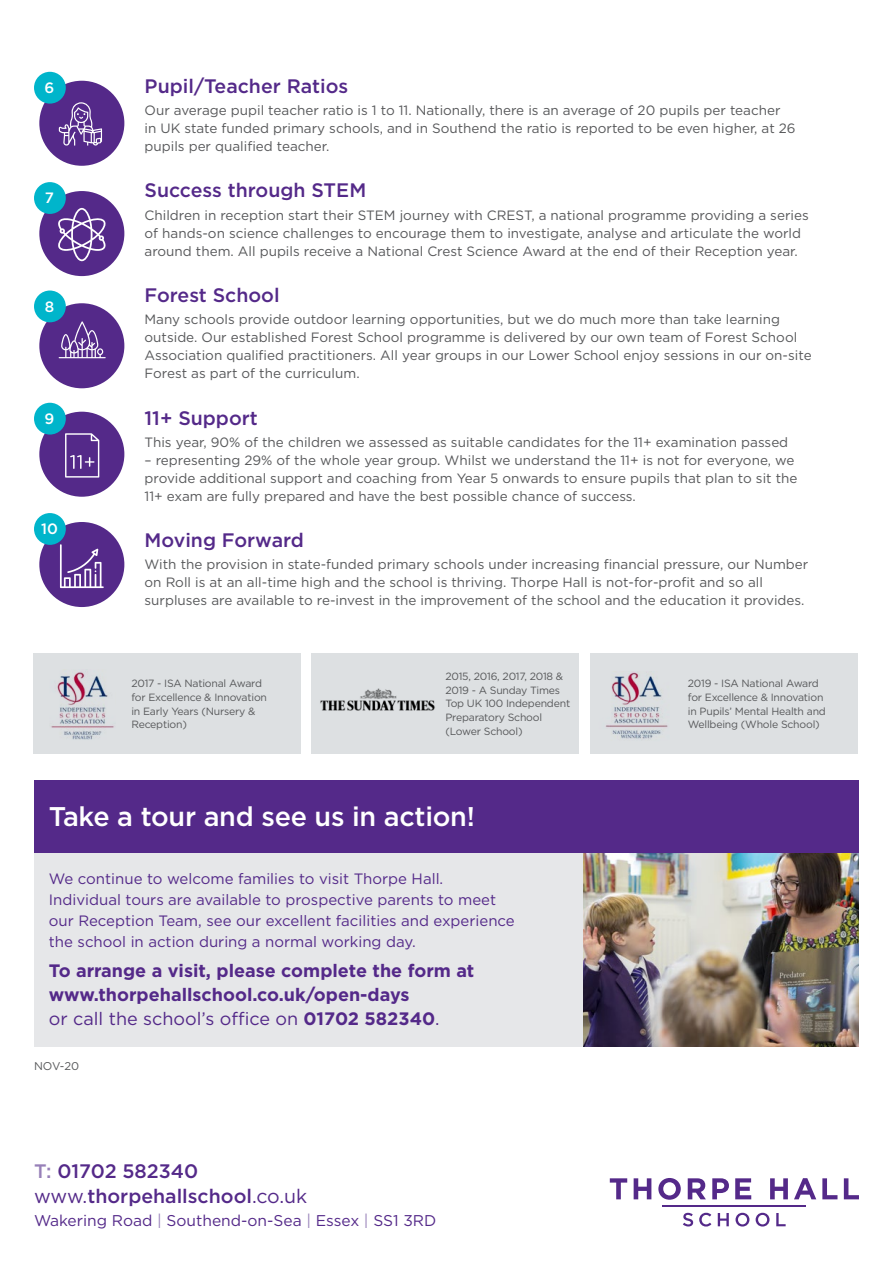
<style>
.page{position:relative;width:893px;height:1263px;background:#fff}
.page>*{position:absolute;margin:0;border:0;box-sizing:border-box;transform-origin:0 0}
.t1{font:500 27px "Gotham HTF";letter-spacing:-.01em;color:#fff}
.t2{font:500 19.5px "Gotham HTF";color:#542989}
.t3{font:700 18px/24px "Gotham HTF";color:#542989}
.t4{font:15.6px "Gotham HTF";color:#542989}
.t5{font:15px/21px "Gotham HTF";color:#542989}
.t6{font:500 15px "Gotham HTF";color:#fff}
._02_-_Body{font:13.5px/18px "Gotham HTF";color:#57585a}
._02_-_Body-2{font:11.25px "Gotham HTF";color:#57585a}
.t7{font:10.5px/13.6px "Gotham HTF";letter-spacing:-.02em;color:#57585a}
.s1{font-weight:400}
.s2{color:#9780b8}
</style>
<div class="page">
<div style="left:34px;top:796px;width:825px;height:250px;background:#e6e7e9"></div>
<svg style="left:683px;top:1213px;width:10px;height:13px"></svg>
<svg style="left:699px;top:1213px;width:12px;height:13px"></svg>
<svg style="left:718px;top:1213px;width:11px;height:13px"></svg>
<svg style="left:735px;top:1213px;width:14px;height:13px"></svg>
<svg style="left:756px;top:1213px;width:13px;height:13px"></svg>
<svg style="left:776px;top:1213px;width:10px;height:13px"></svg>
<svg style="left:610px;top:1178px;width:17px;height:21px"></svg>
<svg style="left:634px;top:1178px;width:17px;height:21px"></svg>
<svg style="left:658px;top:1178px;width:23px;height:22px"></svg>
<svg style="left:688px;top:1178px;width:18px;height:21px"></svg>
<svg style="left:712px;top:1178px;width:17px;height:21px"></svg>
<svg style="left:735px;top:1178px;width:16px;height:21px"></svg>
<svg style="left:770px;top:1178px;width:18px;height:21px"></svg>
<svg style="left:794px;top:1178px;width:22px;height:21px"></svg>
<svg style="left:822px;top:1178px;width:15px;height:21px"></svg>
<svg style="left:844px;top:1178px;width:15px;height:21px"></svg>
<hr style="left:663px;top:1205px;width:143px;height:2px;background:#542989">
<div style="left:39px;top:191px;width:85px;height:85px;background:#542989;border-radius:50%"></div>
<div style="left:34px;top:182px;width:32px;height:32px;background:#00b5cb;border-radius:50%"></div>
<div style="left:39px;top:522px;width:85px;height:85px;background:#542989;border-radius:50%"></div>
<div style="left:34px;top:513px;width:32px;height:32px;background:#00b5cb;border-radius:50%"></div>
<img style="left:583px;top:853px;width:276px;height:193px">
<div style="left:39px;top:81px;width:85px;height:85px;background:#542989;border-radius:50%"></div>
<div style="left:34px;top:72px;width:32px;height:32px;background:#00b5cb;border-radius:50%"></div>
<div style="left:39px;top:412px;width:85px;height:85px;background:#542989;border-radius:50%"></div>
<div style="left:34px;top:403px;width:32px;height:32px;background:#00b5cb;border-radius:50%"></div>
<div style="left:39px;top:303px;width:85px;height:85px;background:#542989;border-radius:50%"></div>
<div style="left:34px;top:290px;width:32px;height:32px;background:#00b5cb;border-radius:50%"></div>
<svg style="left:59px;top:321px;width:47px;height:37px"></svg>
<svg style="left:60px;top:544px;width:44px;height:44px"></svg>
<svg style="left:65px;top:433px;width:34px;height:45px"></svg>
<div style="left:34px;top:780px;width:825px;height:73px;background:#542989"></div>
<div style="left:311px;top:653px;width:268px;height:101px;background:#dde0e2"></div>
<img style="left:320px;top:688px;width:115px;height:23px">
<div style="left:33px;top:653px;width:268px;height:101px;background:#dde0e2"></div>
<img style="left:51px;top:672px;width:63px;height:68px">
<div style="left:590px;top:653px;width:268px;height:101px;background:#dde0e2"></div>
<img style="left:605px;top:672px;width:63px;height:67px">
<svg style="left:58px;top:208px;width:48px;height:53px"></svg>
<svg style="left:59px;top:102px;width:43px;height:44px"></svg>
<p class="t6" style="left:45px;top:79px;width:11px">6</p>
<p class="t6" style="left:45px;top:189px;width:11px">7</p>
<p class="t6" style="left:45px;top:298px;width:11px">8</p>
<p class="t6" style="left:45px;top:410px;width:11px">9</p>
<p class="t6" style="left:41px;top:520px;width:18px">10</p>
<p class="t2" style="left:145px;top:75px;width:205px">Pupil/Teacher Ratios</p>
<p class="_02_-_Body" style="left:145px;top:101px;width:653px">Our average pupil teacher ratio is 1 to 11. Nationally, there is an average of 20 pupils per teacher in UK state funded primary schools, and in Southend the ratio is reported to be even higher, at 26 pupils per qualified teacher.</p>
<p class="t2" style="left:145px;top:179px;width:223px">Success through STEM</p>
<p class="_02_-_Body" style="left:145px;top:206px;width:666px">Children in reception start their STEM journey with CREST, a national programme providing a series of hands-on science challenges to encourage them to investigate, analyse and articulate the world around them. All pupils receive a National Crest Science Award at the end of their Reception year.</p>
<p class="t2" style="left:145px;top:284px;width:137px">Forest School</p>
<p class="_02_-_Body" style="left:145px;top:310px;width:669px">Many schools provide outdoor learning opportunities, but we do much more than take learning outside. Our established Forest School programme is delivered by our own team of Forest School Association qualified practitioners. All year groups in our Lower School enjoy sessions in our on-site Forest as part of the curriculum.</p>
<p class="t2" style="left:145px;top:406px;width:115px">11+ Support</p>
<p class="_02_-_Body" style="left:145px;top:433px;width:645px">This year, 90% of the children we assessed as suitable candidates for the 11+ examination passed</p>
<p class="_02_-_Body" style="left:145px;top:451px;width:654px">– representing 29% of the whole year group. Whilst we understand the 11+ is not for everyone, we provide additional support and coaching from Year 5 onwards to ensure pupils that plan to sit the<br>11+ exam are fully prepared and have the best possible chance of success.</p>
<p class="t2" style="left:145px;top:529px;width:161px">Moving Forward</p>
<p class="_02_-_Body" style="left:145px;top:555px;width:665px">With the provision in state-funded primary schools under increasing financial pressure, our Number on Roll is at an all-time high and the school is thriving. Thorpe Hall is not-for-profit and so all surpluses are available to re-invest in the improvement of the school and the education it provides.</p>
<p class="t7" style="left:445px;top:669px;width:126px">2015, 2016, 2017, 2018 &amp;<br>2019 - A Sunday Times<br>Top UK 100 Independent<br>Preparatory School (Lower School)</p>
<p class="t7" style="left:131px;top:677px;width:137px">2017 - ISA National Award for Excellence &amp; Innovation in Early Years (Nursery &amp;<br>Reception)</p>
<p class="t7" style="left:688px;top:677px;width:140px">2019 - ISA National Award for Excellence &amp; Innovation in Pupils’ Mental Health and<br>Wellbeing (Whole School)</p>
<p class="t1" style="left:49px;top:801px;width:428px">Take a tour and see us in action!</p>
<p class="t5" style="left:49px;top:868px;width:467px">We continue to welcome families to visit Thorpe Hall.<br>Individual tours are available to prospective parents to meet our Reception Team, see our excellent facilities and experience the school in action during a normal working day.</p>
<p class="t3" style="left:49px;top:958px;width:427px">To arrange a visit, please complete the form at www.thorpehallschool.co.uk/open-days<br><span class="s1">or call the school’s office on</span> 01702 582340<span class="s1">.</span></p>
<p class="_02_-_Body-2" style="left:34px;top:1060px;width:47px">NOV-20</p>
<p class="t2" style="left:34px;top:1160px;width:166px"><span class="s2">T:</span> 01702 582340</p>
<p class="t2" style="left:34px;top:1185px;width:275px"><span class="s1">www.</span>thorpehallschool<span class="s1">.co.uk</span></p>
<p class="t4" style="left:34px;top:1211px;width:404px">Wakering Road <span class="s2">|</span> Southend-on-Sea <span class="s2">|</span> Essex <span class="s2">|</span> SS1 3RD</p>
</div>
